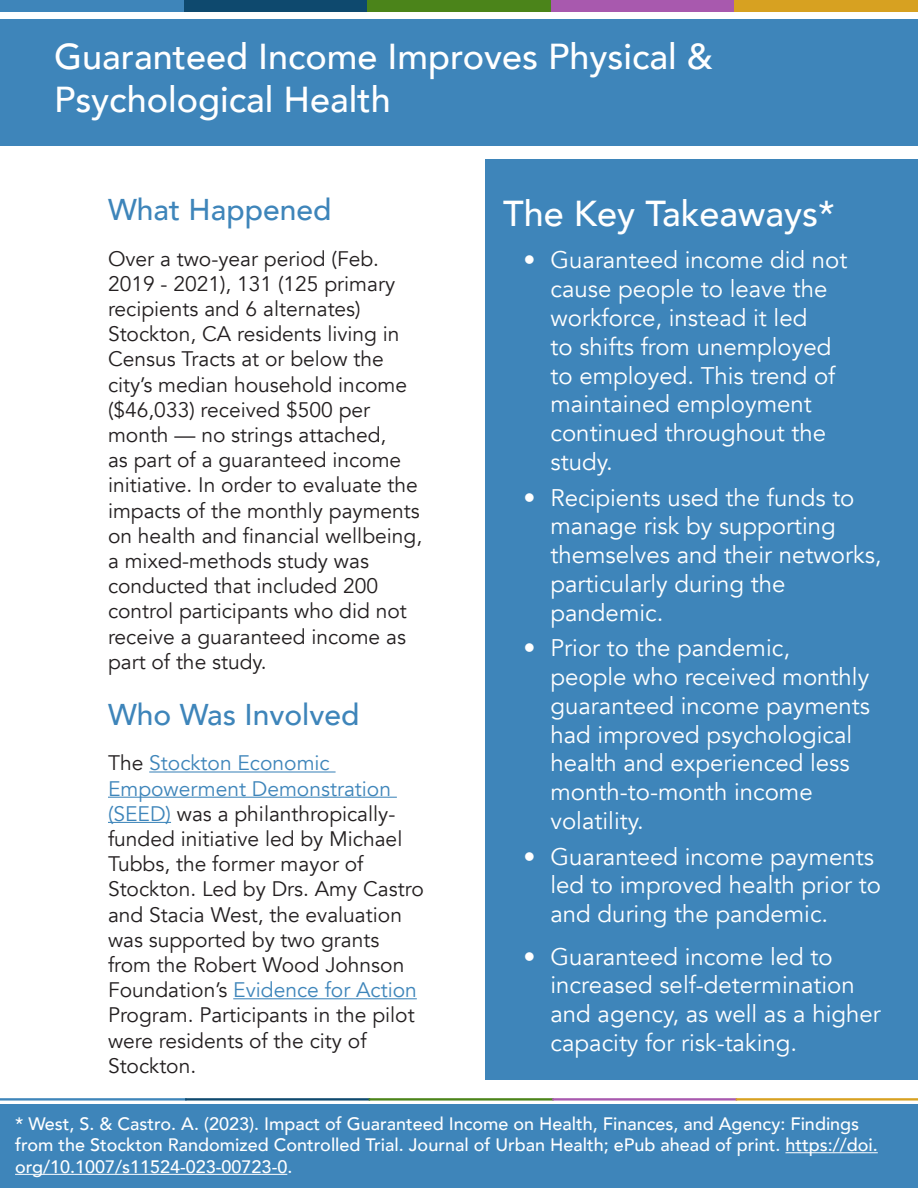
<style>
.page{position:relative;width:918px;height:1188px;background:#fff}
.page>*{position:absolute;margin:0;border:0;box-sizing:border-box;transform-origin:0 0}
.Primary_Header{font:500 36px "Avenir";color:#fff}
.Sub-header{font:500 30px "Avenir";color:#3e85ba}
.t1{font:24px/28.8px "Avenir";color:#fff}
.t2{font:21px/25.2px "Avenir";color:#231f20}
.t3{font:500 18px/21.6px "Avenir";color:#fff}
.s1{color:#3e85ba}
</style>
<div class="page">
<div style="left:0;top:1104px;width:918px;height:84px;background:#3e85ba"></div>
<div style="left:0;top:20px;width:918px;height:126px;background:#3e85ba"></div>
<div style="left:0;top:0;width:184px;height:12px;background:#3e85ba"></div>
<div style="left:184px;top:0;width:183px;height:12px;background:#0e496e"></div>
<div style="left:367px;top:0;width:184px;height:12px;background:#4b841a"></div>
<div style="left:551px;top:0;width:183px;height:12px;background:#a859ae"></div>
<div style="left:734px;top:0;width:184px;height:12px;background:#d7a121"></div>
<hr style="left:149px;top:771px;width:187px;height:2px;background:#3e85ba">
<hr style="left:108px;top:797px;width:289px;height:1px;background:#3e85ba">
<hr style="left:108px;top:822px;width:63px;height:1px;background:#3e85ba">
<hr style="left:233px;top:998px;width:184px;height:1px;background:#3e85ba">
<div style="left:485px;top:160px;width:433px;height:920px;background:#3e85ba"></div>
<svg style="left:0;top:1098px;width:185px;height:3px"></svg>
<div style="left:185px;top:1098px;width:185px;height:3px;border:2px solid #0e496e"></div>
<div style="left:369px;top:1098px;width:185px;height:3px;border:2px solid #4b841a"></div>
<div style="left:552px;top:1098px;width:185px;height:3px;border:2px solid #a859ae"></div>
<svg style="left:736px;top:1098px;width:182px;height:3px"></svg>
<hr style="left:785px;top:1152px;width:93px;height:1px;background:#fff">
<hr style="left:15px;top:1174px;width:272px;height:1px;background:#fff">
<p class="Primary_Header" style="left:54px;top:25px;width:660px">Guaranteed Income Improves Physical &amp;</p>
<p class="Primary_Header" style="left:54px;top:69px;width:338px">Psychological Health</p>
<p class="Sub-header" style="left:108px;top:184px;width:225px">What Happened</p>
<p class="t2" style="left:108px;top:246px;width:316px">Over a two-year period (Feb.<br>2019 - 2021), 131 (125 primary recipients and 6 alternates)<br>Stockton, CA residents living in<br>Census Tracts at or below the city’s median household income ($46,033) received $500 per month — no strings attached,<br>as part of a guaranteed income initiative. In order to evaluate the impacts of the monthly payments on health and financial wellbeing, a mixed-methods study was conducted that included 200 control participants who did not receive a guaranteed income as part of the study.</p>
<p class="Sub-header" style="left:108px;top:689px;width:253px">Who Was Involved</p>
<p class="t2" style="left:108px;top:751px;width:317px">The <span class="s1">Stockton Economic<br>Empowerment Demonstration (SEED)</span> was a philanthropically&shy;funded initiative led by Michael<br>Tubbs, the former mayor of<br>Stockton. Led by Drs. Amy Castro and Stacia West, the evaluation was supported by two grants from the Robert Wood Johnson<br>Foundation’s <span class="s1">Evidence for Action<br></span>Program. Participants in the pilot were residents of the city of<br>Stockton.</p>
<p class="Primary_Header" style="left:503px;top:182px;width:333px">The Key Takeaways*</p>
<p class="t1" style="left:551px;top:246px;width:298px;text-indent:-27px">• Guaranteed income did not cause people to leave the workforce, instead it led<br>to shifts from unemployed to employed. This trend of maintained employment continued throughout the study.</p>
<p class="t1" style="left:551px;top:483px;width:333px;text-indent:-27px">• Recipients used the funds to manage risk by supporting themselves and their networks, particularly during the pandemic.</p>
<p class="t1" style="left:551px;top:634px;width:321px;text-indent:-27px">• Prior to the pandemic, people who received monthly guaranteed income payments had improved psychological health and experienced less month-to-month income volatility.</p>
<p class="t1" style="left:551px;top:842px;width:332px;text-indent:-27px">• Guaranteed income payments led to improved health prior to and during the pandemic.</p>
<p class="t1" style="left:551px;top:942px;width:332px;text-indent:-27px">• Guaranteed income led to increased self-determination and agency, as well as a higher capacity for risk-taking.</p>
<p class="t3" style="left:15px;top:1112px;width:864px">* West, S. &amp; Castro. A. (2023). Impact of Guaranteed Income on Health, Finances, and Agency: Findings from the Stockton Randomized Controlled Trial. Journal of Urban Health; ePub ahead of print. https://doi. org/10.1007/s11524-023-00723-0.</p>
</div>
